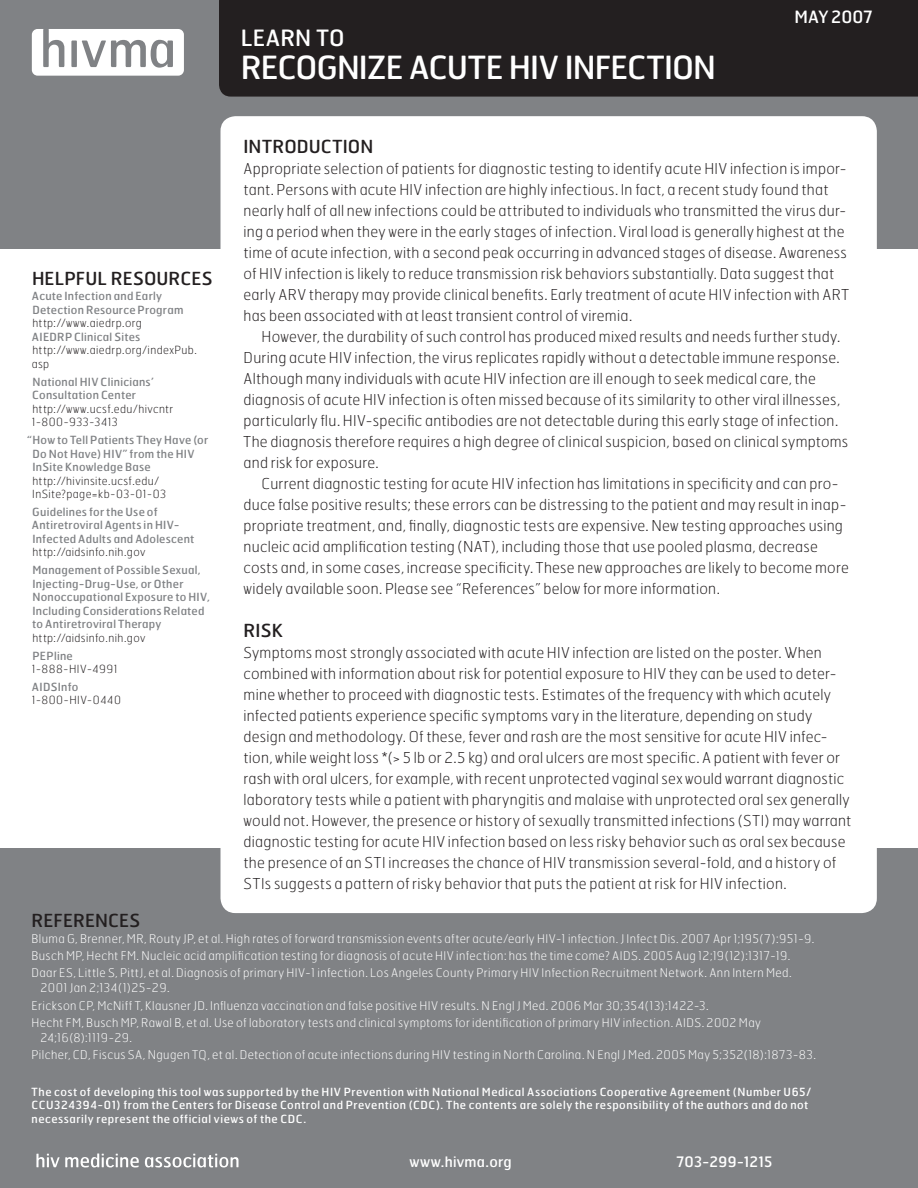
<style>
.page{position:relative;width:918px;height:1188px;background:#fff}
.page>*{position:absolute;margin:0;border:0;box-sizing:border-box;transform-origin:0 0}
.t1{font:31.95px "Hermes";letter-spacing:-.03em;color:#fff}
.t2{font:22.5px "Hermes";letter-spacing:.015em;color:#fff}
.t3{font:18px "Hermes";color:#231f20}
.t4{font:16.95px "Hermes";color:#fff}
.Discussion_Paragraph{font:100 15px/21px "Hermes";letter-spacing:.015em;color:#231f20}
.RISK__BEHAVIORS_LIST{font:14.4px "Hermes";letter-spacing:.015em;color:#fff}
.Reference_Resources{font:100 12px/15px "Hermes";letter-spacing:.03em;color:#fff}
.Paragraph_Style_6{font:11.25px/13.5px "Hermes";letter-spacing:.025em;color:#808285}
.Paragraph_Style_6-2{font:11.25px/13.5px "Hermes";letter-spacing:.045em;color:#fff}
.Paragraph_Style_6-3{font:100 11.25px/13.5px "Hermes";letter-spacing:.035em;color:#231f20}
.s1{font-weight:100;color:#231f20}
.s2{font-weight:400;color:#808285}
</style>
<div class="page">
<div style="left:0;top:0;width:918px;height:249px;background:#808285"></div>
<div style="left:0;top:849px;width:918px;height:339px;background:#808285"></div>
<div style="left:220px;top:116px;width:657px;height:797px;background:#fff;border-radius:15px"></div>
<svg style="left:32px;top:29px;width:152px;height:47px"></svg>
<svg style="left:36px;top:1154px;width:103px;height:13px"></svg>
<svg style="left:145px;top:1154px;width:93px;height:13px"></svg>
<div style="left:219px;top:0;width:699px;height:97px;background:#231f20"></div>
<p class="t3" style="left:32px;top:267px;width:24px">Helpful</p>
<p class="t3" style="left:111px;top:267px;width:13px">resources</p>
<p class="Paragraph_Style_6" style="left:32px;top:289px;width:167px">Acute Infection and Early<br>Detection Resource Program <span class="s1">http://www.aiedrp.org<br></span>AIEDRP Clinical Sites <span class="s1">http://www.aiedrp.org/indexPub. asp</span></p>
<p class="Paragraph_Style_6-3" style="left:32px;top:375px;width:143px"><span class="s2">National HIV Clinicians’<br>Consultation Center </span>http://www.ucsf.edu/hivcntr<br>1-800-933-3413</p>
<p class="Paragraph_Style_6" style="left:32px;top:433px;width:178px;text-indent:-5px">“How to Tell Patients They Have (or<br>Do Not Have) HIV” from the HIV<br>InSite Knowledge Base <span class="s1">http://hivinsite.ucsf.edu/<br>InSite?page=kb-03-01-03</span></p>
<p class="Paragraph_Style_6" style="left:32px;top:505px;width:164px">Guidelines for the Use of<br>Antiretroviral Agents in HIV-<br>Infected Adults and Adolescent <span class="s1">http://aidsinfo.nih.gov</span></p>
<p class="Paragraph_Style_6" style="left:32px;top:563px;width:179px">Management of Possible Sexual,<br>Injecting-Drug-Use, or Other<br>Nonoccupational Exposure to HIV,<br>Including Considerations Related to Antiretroviral Therapy <span class="s1">http://aidsinfo.nih.gov</span></p>
<p class="Paragraph_Style_6-3" style="left:32px;top:648px;width:87px"><span class="s2">PEPline<br></span>1-888-HIV-4991</p>
<p class="Paragraph_Style_6-3" style="left:32px;top:680px;width:91px"><span class="s2">AIDSInfo<br></span>1-800-HIV-0440</p>
<p class="t2" style="left:241px;top:23px;width:106px">LEARN TO</p>
<p class="t1" style="left:241px;top:47px;width:477px">RECOGNIZE ACUTE HIV INFECTION</p>
<p class="t4" style="left:795px;top:6px;width:80px">MAY 2007</p>
<p class="t3" style="left:244px;top:135px;width:18px">Introduction</p>
<p class="Discussion_Paragraph" style="left:244px;top:157px;width:607px">Appropriate selection of patients for diagnostic testing to identify acute HIV infection is impor&shy;tant. Persons with acute HIV infection are highly infectious. In fact, a recent study found that nearly half of all new infections could be attributed to individuals who transmitted the virus dur&shy;ing a period when they were in the early stages of infection. Viral load is generally highest at the time of acute infection, with a second peak occurring in advanced stages of disease. Awareness of HIV infection is likely to reduce transmission risk behaviors substantially. Data suggest that early ARV therapy may provide clinical benefits. Early treatment of acute HIV infection with ART has been associated with at least transient control of viremia.</p>
<p class="Discussion_Paragraph" style="left:244px;top:325px;width:606px;text-indent:18px">However, the durability of such control has produced mixed results and needs further study.<br>During acute HIV infection, the virus replicates rapidly without a detectable immune response.<br>Although many individuals with acute HIV infection are ill enough to seek medical care, the diagnosis of acute HIV infection is often missed because of its similarity to other viral illnesses, particularly flu. HIV-specific antibodies are not detectable during this early stage of infection.<br>The diagnosis therefore requires a high degree of clinical suspicion, based on clinical symptoms and risk for exposure.</p>
<p class="Discussion_Paragraph" style="left:244px;top:472px;width:607px;text-indent:18px">Current diagnostic testing for acute HIV infection has limitations in specificity and can pro&shy;duce false positive results; these errors can be distressing to the patient and may result in inap&shy;propriate treatment, and, finally, diagnostic tests are expensive. New testing approaches using nucleic acid amplification testing (NAT), including those that use pooled plasma, decrease costs and, in some cases, increase specificity. These new approaches are likely to become more widely available soon. Please see “References” below for more information.</p>
<p class="t3" style="left:244px;top:619px;width:22px">Risk</p>
<p class="Discussion_Paragraph" style="left:244px;top:641px;width:609px">Symptoms most strongly associated with acute HIV infection are listed on the poster. When combined with information about risk for potential exposure to HIV they can be used to deter&shy;mine whether to proceed with diagnostic tests. Estimates of the frequency with which acutely infected patients experience specific symptoms vary in the literature, depending on study design and methodology. Of these, fever and rash are the most sensitive for acute HIV infec&shy;tion, while weight loss *(&gt; 5 lb or 2.5 kg) and oral ulcers are most specific. A patient with fever or rash with oral ulcers, for example, with recent unprotected vaginal sex would warrant diagnostic laboratory tests while a patient with pharyngitis and malaise with unprotected oral sex generally would not. However, the presence or history of sexually transmitted infections (STI) may warrant diagnostic testing for acute HIV infection based on less risky behavior such as oral sex because the presence of an STI increases the chance of HIV transmission several-fold, and a history of STIs suggests a pattern of risky behavior that puts the patient at risk for HIV infection.</p>
<p class="t3" style="left:32px;top:909px;width:24px">References</p>
<p class="Reference_Resources" style="left:32px;top:931px;width:784px">Bluma G, Brenner, MR, Routy JP, et al. High rates of forward transmission events after acute/early HIV-1 infection. J Infect Dis. 2007 Apr 1;195(7):951-9.</p>
<p class="Reference_Resources" style="left:32px;top:948px;width:760px">Busch MP, Hecht FM. Nucleic acid amplification testing for diagnosis of acute HIV infection: has the time come? AIDS. 2005 Aug 12;19(12):1317-19.</p>
<p class="Reference_Resources" style="left:40px;top:965px;width:753px;text-indent:-9px">Daar ES, Little S, PittJ, et al. Diagnosis of primary HIV-1 infection. Los Angeles County Primary HIV Infection Recruitment Network. Ann Intern Med.<br>2001 Jan 2;134(1)25-29.</p>
<p class="Reference_Resources" style="left:32px;top:997px;width:679px">Erickson CP, McNiff T, Klausner JD. Influenza vaccination and false positive HIV results. N Engl J Med. 2006 Mar 30;354(13):1422-3.</p>
<p class="Reference_Resources" style="left:40px;top:1015px;width:722px;text-indent:-9px">Hecht FM, Busch MP, Rawal B, et al. Use of laboratory tests and clinical symptoms for identification of primary HIV infection. AIDS. 2002 May<br>24;16(8):1119-29.</p>
<p class="Reference_Resources" style="left:32px;top:1047px;width:786px">Pilcher, CD, Fiscus SA, Ngugen TQ, et al. Detection of acute infections during HIV testing in North Carolina. N Engl J Med. 2005 May 5;352(18):1873-83.</p>
<p class="Paragraph_Style_6-2" style="left:32px;top:1084px;width:781px">The cost of developing this tool was supported by the HIV Prevention with National Medical Associations Cooperative Agreement (Number U65/<br>CCU324394-01) from the Centers for Disease Control and Prevention (CDC). The contents are solely the responsibility of the authors and do not necessarily represent the official views of the CDC.</p>
<p class="RISK__BEHAVIORS_LIST" style="left:410px;top:1153px;width:104px">www.hivma.org</p>
<p class="RISK__BEHAVIORS_LIST" style="left:677px;top:1153px;width:98px">703-299-1215</p>
</div>
